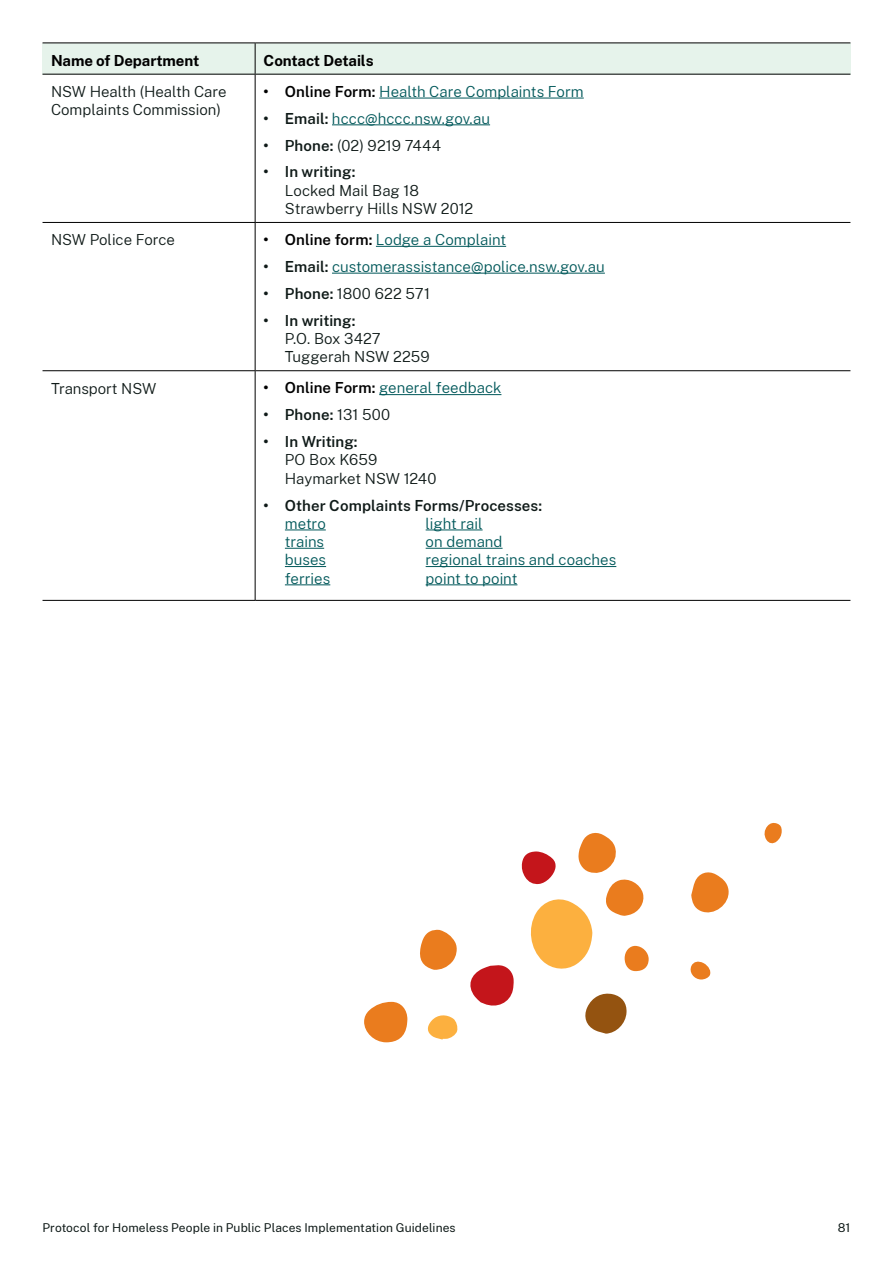
<style>
.page{position:relative;width:893px;height:1263px;background:#fff}
.page>*{position:absolute;margin:0;border:0;box-sizing:border-box;transform-origin:0 0}
.t1{font:300 15px "Public Sans";color:#00585a}
.t2{font:300 15px/18.3px "Public Sans";color:#0f1a18}
.t3{font:600 15px "Public Sans";letter-spacing:.005em;color:#0f1a18}
.t4{font:700 15px "Public Sans";letter-spacing:-.005em;color:#000}
.t5{font:700 15px "Public Sans";color:#0f1a18}
.t6{font:12px "Public Sans";letter-spacing:.01em;color:#0f1a18}
.s1{font-weight:700;color:#000}
.s2{font-weight:600;color:#000}
.s3{font-weight:700;color:#0f1a18}
.s4{font-weight:600;color:#0f1a18}
.s5{font-weight:700}
.s6{font-weight:600}
.s7{font-weight:300}
</style>
<div class="page">
<div style="left:43px;top:43px;width:212px;height:31px;background:#e6f3eb"></div>
<div style="left:255px;top:43px;width:595px;height:31px;background:#e6f3eb"></div>
<hr style="left:43px;top:43px;width:212px;height:1px;background:#000">
<hr style="left:255px;top:43px;width:595px;height:1px;background:#000">
<hr style="left:255px;top:43px;width:1px;height:31px;background:#000">
<hr style="left:255px;top:75px;width:1px;height:147px;background:#000">
<hr style="left:43px;top:222px;width:212px;height:1px;background:#000">
<hr style="left:255px;top:222px;width:595px;height:1px;background:#000">
<hr style="left:255px;top:223px;width:1px;height:147px;background:#000">
<hr style="left:43px;top:370px;width:212px;height:1px;background:#000">
<hr style="left:255px;top:370px;width:595px;height:1px;background:#000">
<hr style="left:255px;top:371px;width:1px;height:229px;background:#000">
<hr style="left:43px;top:600px;width:212px;height:1px;background:#000">
<hr style="left:255px;top:600px;width:595px;height:1px;background:#000">
<hr style="left:43px;top:74px;width:212px;height:1px;background:#000">
<hr style="left:255px;top:74px;width:595px;height:1px;background:#000">
<hr style="left:379px;top:98px;width:205px;height:1px;background:#00585a">
<hr style="left:332px;top:125px;width:158px;height:1px;background:#00585a">
<hr style="left:376px;top:246px;width:130px;height:1px;background:#00585a">
<hr style="left:332px;top:273px;width:273px;height:1px;background:#00585a">
<hr style="left:379px;top:394px;width:122px;height:1px;background:#00585a">
<hr style="left:285px;top:530px;width:41px;height:1px;background:#00585a">
<hr style="left:426px;top:530px;width:57px;height:1px;background:#00585a">
<hr style="left:285px;top:548px;width:39px;height:1px;background:#00585a">
<hr style="left:426px;top:548px;width:77px;height:1px;background:#00585a">
<hr style="left:285px;top:566px;width:41px;height:1px;background:#00585a">
<hr style="left:426px;top:566px;width:190px;height:1px;background:#00585a">
<hr style="left:285px;top:584px;width:45px;height:1px;background:#00585a">
<hr style="left:426px;top:584px;width:91px;height:1px;background:#00585a">
<svg style="left:470px;top:965px;width:44px;height:41px"></svg>
<svg style="left:585px;top:993px;width:42px;height:41px"></svg>
<svg style="left:691px;top:872px;width:38px;height:41px"></svg>
<svg style="left:521px;top:832px;width:128px;height:139px"></svg>
<svg style="left:690px;top:961px;width:21px;height:18px"></svg>
<svg style="left:764px;top:822px;width:18px;height:22px"></svg>
<svg style="left:420px;top:929px;width:37px;height:41px"></svg>
<svg style="left:364px;top:1002px;width:44px;height:40px"></svg>
<svg style="left:427px;top:1015px;width:31px;height:24px"></svg>
<p class="t4" style="left:51px;top:49px;width:150px">Name of Department</p>
<p class="t4" style="left:264px;top:49px;width:111px">Contact Details</p>
<p class="t2" style="left:51px;top:82px;width:177px">NSW Health (Health Care<br>Complaints Commission)</p>
<p class="t1" style="left:264px;top:81px;width:322px"><span class="s1">•</span> <span class="s2">Online Form:</span> Health Care Complaints Form</p>
<p class="t1" style="left:264px;top:108px;width:228px"><span class="s3">•</span> <span class="s4">Email:</span> hccc@hccc.nsw.gov.au</p>
<p class="t2" style="left:264px;top:135px;width:179px"><span class="s5">•</span> <span class="s6">Phone:</span> (02) 9219 7444</p>
<p class="t5" style="left:264px;top:161px;width:7px">•</p>
<p class="t3" style="left:285px;top:161px;width:72px">In writing:</p>
<p class="t2" style="left:285px;top:180px;width:136px">Locked Mail Bag 18</p>
<p class="t2" style="left:285px;top:199px;width:190px">Strawberry Hills NSW 2012</p>
<p class="t2" style="left:51px;top:230px;width:126px">NSW Police Force</p>
<p class="t1" style="left:264px;top:229px;width:244px"><span class="s1">•</span> <span class="s2">Online form:</span> Lodge a Complaint</p>
<p class="t1" style="left:264px;top:256px;width:343px"><span class="s3">•</span> <span class="s4">Email:</span> customerassistance@police.nsw.gov.au</p>
<p class="t2" style="left:264px;top:284px;width:168px"><span class="s5">•</span> <span class="s6">Phone:</span> 1800 622 571</p>
<p class="t5" style="left:264px;top:309px;width:7px">•</p>
<p class="t3" style="left:285px;top:309px;width:72px">In writing:</p>
<p class="t2" style="left:285px;top:329px;width:97px">P.O. Box 3427</p>
<p class="t2" style="left:285px;top:347px;width:146px">Tuggerah NSW 2259</p>
<p class="t2" style="left:51px;top:378px;width:107px">Transport NSW</p>
<p class="t1" style="left:264px;top:378px;width:239px"><span class="s1">•</span> <span class="s2">Online Form:</span> general feedback</p>
<p class="t3" style="left:264px;top:404px;width:128px"><span class="s5">•</span> Phone: <span class="s7">131 500</span></p>
<p class="t5" style="left:264px;top:431px;width:7px">•</p>
<p class="t3" style="left:285px;top:431px;width:74px">In Writing:</p>
<p class="t2" style="left:285px;top:450px;width:94px">PO Box K659</p>
<p class="t2" style="left:285px;top:468px;width:153px">Haymarket NSW 1240</p>
<p class="t5" style="left:264px;top:494px;width:7px">•</p>
<p class="t3" style="left:285px;top:494px;width:259px">Other Complaints Forms/Processes:</p>
<p class="t1" style="left:285px;top:513px;width:42px">metro</p>
<p class="t1" style="left:426px;top:513px;width:58px">light rail</p>
<p class="t1" style="left:285px;top:531px;width:41px">trains</p>
<p class="t1" style="left:426px;top:531px;width:78px">on demand</p>
<p class="t1" style="left:285px;top:550px;width:43px">buses</p>
<p class="t1" style="left:426px;top:550px;width:192px">regional trains and coaches</p>
<p class="t1" style="left:285px;top:568px;width:47px">ferries</p>
<p class="t1" style="left:426px;top:568px;width:93px">point to point</p>
<p class="t6" style="left:43px;top:1219px;width:415px">Protocol for Homeless People in Public Places Implementation Guidelines</p>
<p class="t6" style="left:838px;top:1219px;width:14px">81</p>
</div>
